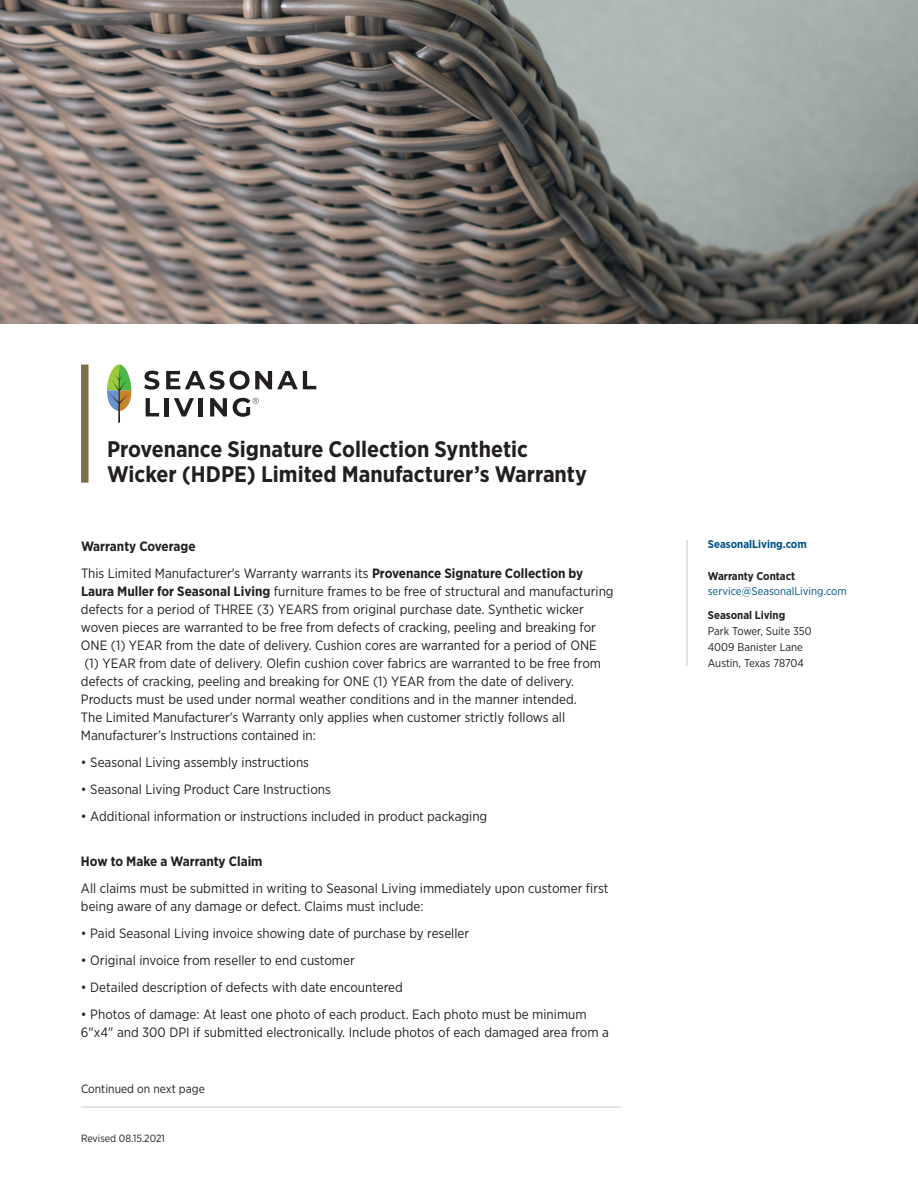
<style>
.page{position:relative;width:918px;height:1188px;background:#fff}
.page>*{position:absolute;margin:0;border:0;box-sizing:border-box;transform-origin:0 0}
.t1{font:700 22.5px/25.5px "Gotham Narrow";color:#231f20}
.t2{font:13.5px/18px "Gotham Narrow";color:#231f20}
.t3{font:700 13.5px/27px "Gotham Narrow";color:#231f20}
.t4{font:12px "Gotham Narrow";color:#231f20}
.t5{font:11.25px/15.8px "Gotham Narrow";color:#231f20}
.t6{font:700 11.25px "Gotham Narrow";color:#231f20}
.t7{font:11.25px "Gotham Narrow";color:#005285}
.t8{font:700 11.25px "Gotham Narrow";color:#005285}
.t9{font:10.5px "Gotham Narrow";color:#231f20}
.s1{font-weight:400}
.s2{font-weight:700}
</style>
<div class="page">
<hr style="left:81px;top:1107px;width:540px;height:1px;background:#c7c8ca">
<img style="left:0;top:0;width:918px;height:324px">
<div style="left:81px;top:365px;width:8px;height:118px;background:#7e6f48"></div>
<hr style="left:687px;top:540px;width:1px;height:126px;background:#c7c8ca">
<svg style="left:144px;top:371px;width:15px;height:19px"></svg>
<svg style="left:166px;top:371px;width:150px;height:19px"></svg>
<svg style="left:146px;top:398px;width:13px;height:18px"></svg>
<hr style="left:165px;top:398px;width:4px;height:18px;background:#231f20">
<svg style="left:174px;top:398px;width:20px;height:18px"></svg>
<hr style="left:199px;top:398px;width:4px;height:18px;background:#231f20">
<svg style="left:210px;top:398px;width:17px;height:18px"></svg>
<svg style="left:233px;top:398px;width:26px;height:19px"></svg>
<svg style="left:107px;top:364px;width:25px;height:59px"></svg>
<h1 class="t1" style="left:107px;top:438px;width:481px">Provenance Signature Collection Synthetic<br>Wicker (HDPE) Limited Manufacturer’s Warranty</h1>
<p class="t3" style="left:81px;top:534px;width:504px">Warranty Coverage<br><span class="s1">This Limited Manufacturer's Warranty warrants its</span> Provenance Signature Collection by</p>
<p class="t2" style="left:81px;top:583px;width:534px"><span class="s2">Laura Muller for Seasonal Living</span> furniture frames to be free of structural and manufacturing defects for a period of THREE (3) YEARS from original purchase date. Synthetic wicker woven pieces are warranted to be free from defects of cracking, peeling and breaking for ONE (1) YEAR from the date of delivery. Cushion cores are warranted for a period of ONE (1) YEAR from date of delivery. Olefin cushion cover fabrics are warranted to be free from defects of cracking, peeling and breaking for ONE (1) YEAR from the date of delivery.<br>Products must be used under normal weather conditions and in the manner intended.<br>The Limited Manufacturer's Warranty only applies when customer strictly follows all Manufacturer’s Instructions contained in:</p>
<p class="t2" style="left:81px;top:754px;width:230px">• Seasonal Living assembly instructions</p>
<p class="t2" style="left:81px;top:781px;width:251px">• Seasonal Living Product Care Instructions</p>
<p class="t2" style="left:81px;top:808px;width:408px">• Additional information or instructions included in product packaging</p>
<p class="t3" style="left:81px;top:849px;width:183px">How to Make a Warranty Claim</p>
<p class="t2" style="left:81px;top:880px;width:529px">All claims must be submitted in writing to Seasonal Living immediately upon customer first being aware of any damage or defect. Claims must include:</p>
<p class="t2" style="left:81px;top:925px;width:390px">• Paid Seasonal Living invoice showing date of purchase by reseller</p>
<p class="t2" style="left:81px;top:952px;width:275px">• Original invoice from reseller to end customer</p>
<p class="t2" style="left:81px;top:979px;width:323px">• Detailed description of defects with date encountered</p>
<p class="t2" style="left:81px;top:1006px;width:529px">• Photos of damage: At least one photo of each product. Each photo must be minimum<br>6"x4" and 300 DPI if submitted electronically. Include photos of each damaged area from a</p>
<p class="t4" style="left:81px;top:1085px;width:125px">Continued on next page</p>
<p class="t9" style="left:81px;top:1135px;width:85px">Revised 08.15.2021</p>
<p class="t8" style="left:708px;top:540px;width:101px">SeasonalLiving.com</p>
<p class="t6" style="left:708px;top:572px;width:89px">Warranty Contact</p>
<p class="t7" style="left:708px;top:587px;width:141px">service@SeasonalLiving.com</p>
<p class="t6" style="left:708px;top:611px;width:79px">Seasonal Living</p>
<p class="t5" style="left:708px;top:624px;width:105px">Park Tower, Suite 350<br>4009 Banister Lane<br>Austin, Texas 78704</p>
</div>
